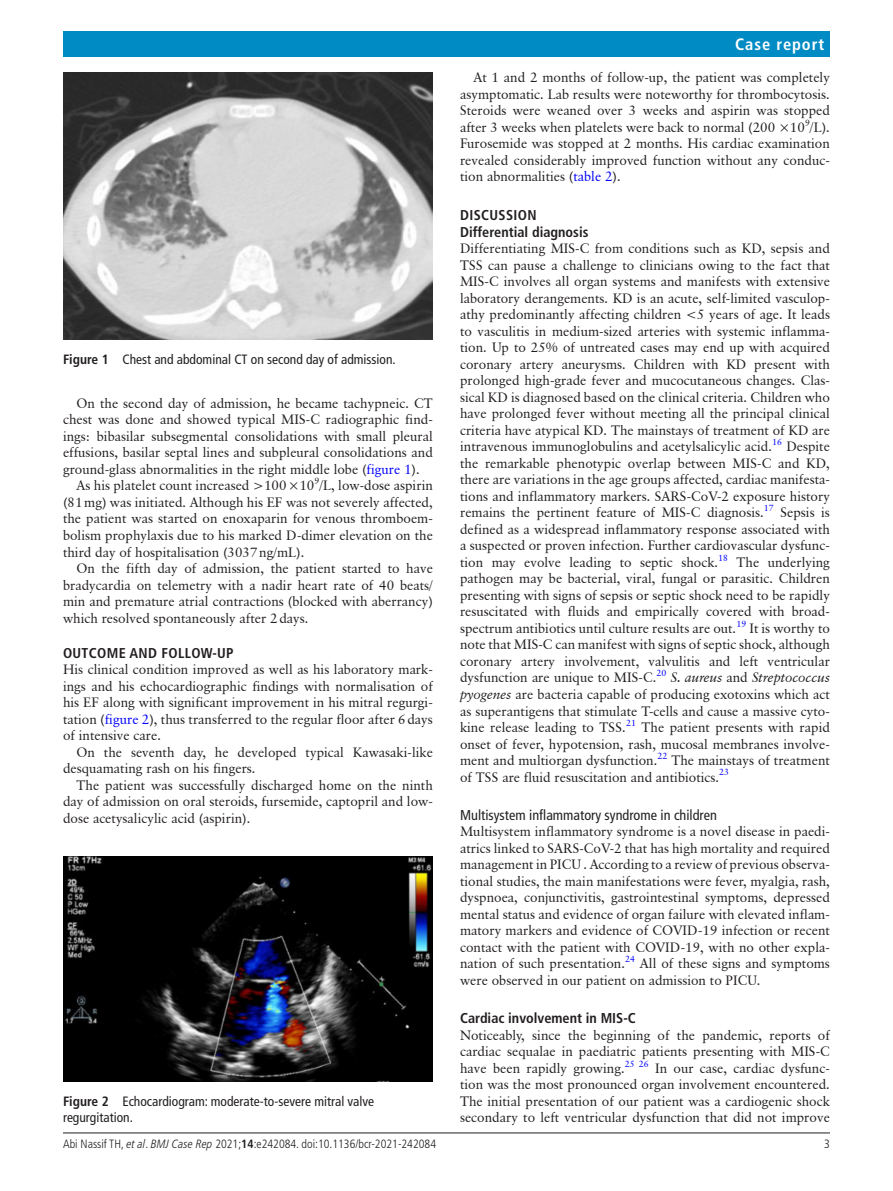
<style>
.page{position:relative;width:893px;height:1191px;background:#fff}
.page>*{position:absolute;margin:0;border:0;box-sizing:border-box;transform-origin:0 0}
.t1{font:700 condensed 16.5px "Frutiger LT Pro";letter-spacing:.055em;color:#fff}
.t2{font:700 condensed 14.25px/17.2px "Frutiger LT Pro";color:#231f20}
.t3{font:condensed 14.25px "Frutiger LT Pro";color:#231f20}
.t4{font:700 condensed 14.25px "Frutiger LT Pro";letter-spacing:.025em;color:#231f20}
.t5{font:13.5px/16.5px "Classical Garamond BT";color:#231f20;text-align:justify}
.t6{font:condensed 13.5px/16.5px "Frutiger LT Pro";color:#231f20}
.t7{font:300 condensed 12px "Frutiger LT Pro";color:#231f20}
.s1{font-weight:700}
.s2{color:#00f}
.s3{font-style:italic}
</style>
<div class="page">
<hr style="left:63px;top:1132px;width:767px;height:1px;background:#231f20">
<div style="left:63px;top:31px;width:767px;height:25px;background:#008bc5"></div>
<img style="left:63px;top:72px;width:370px;height:267px">
<img style="left:63px;top:857px;width:370px;height:224px">
<p class="t6" style="left:63px;top:351px;width:334px"><span class="s1">Figure 1</span> Chest and abdominal CT on second day of admission.</p>
<p class="t5" style="left:76px;top:395px;width:358px">On the second day of admission, he became tachypneic. CT</p>
<p class="t5" style="left:63px;top:411px;width:371px">chest was done and showed typical MIS-C radiographic find-</p>
<p class="t5" style="left:63px;top:428px;width:371px">ings: bibasilar subsegmental consolidations with small pleural</p>
<p class="t5" style="left:63px;top:444px;width:371px">effusions, basilar septal lines and subpleural consolidations and</p>
<p class="t5" style="left:63px;top:461px;width:358px">ground-glass abnormalities in the right middle lobe (<span class="s2">figure 1</span>).</p>
<p class="t5" style="left:77px;top:477px;width:358px">As his platelet count increased &gt;100×10<sup>9</sup>/L, low-dose aspirin</p>
<p class="t5" style="left:63px;top:494px;width:371px">(81mg) was initiated. Although his EF was not severely affected,</p>
<p class="t5" style="left:63px;top:510px;width:371px">the patient was started on enoxaparin for venous thromboem-</p>
<p class="t5" style="left:63px;top:527px;width:371px">bolism prophylaxis due to his marked D-dimer elevation on the</p>
<p class="t5" style="left:63px;top:543px;width:243px">third day of hospitalisation (3037ng/mL).</p>
<p class="t5" style="left:77px;top:560px;width:358px">On the fifth day of admission, the patient started to have</p>
<p class="t5" style="left:63px;top:576px;width:371px">bradycardia on telemetry with a nadir heart rate of 40 beats/</p>
<p class="t5" style="left:63px;top:593px;width:371px">min and premature atrial contractions (blocked with aberrancy)</p>
<p class="t5" style="left:63px;top:609px;width:247px">which resolved spontaneously after 2days.</p>
<p class="t4" style="left:63px;top:644px;width:172px">OUTCOME AND FOLLOW-UP</p>
<p class="t5" style="left:63px;top:661px;width:371px">His clinical condition improved as well as his laboratory mark&shy;ings and his echocardiographic findings with normalisation of his EF along with significant improvement in his mitral regurgi&shy;tation (<span class="s2">figure 2</span>), thus transferred to the regular floor after 6days of intensive care.</p>
<p class="t5" style="left:63px;top:743px;width:371px;text-indent:14px">On the seventh day, he developed typical Kawasaki-like desquamating rash on his fingers.</p>
<p class="t5" style="left:63px;top:776px;width:371px;text-indent:14px">The patient was successfully discharged home on the ninth day of admission on oral steroids, fursemide, captopril and low&shy;dose acetysalicylic acid (aspirin).</p>
<p class="t6" style="left:63px;top:1092px;width:313px"><span class="s1">Figure 2</span> Echocardiogram: moderate-to-severe mitral valve regurgitation.</p>
<p class="t1" style="left:735px;top:34px;width:91px">Case report</p>
<p class="t5" style="left:460px;top:69px;width:371px;text-indent:14px">At 1 and 2 months of follow-up, the patient was completely asymptomatic. Lab results were noteworthy for thrombocytosis.<br>Steroids were weaned over 3 weeks and aspirin was stopped after 3 weeks when platelets were back to normal (200 ×10<sup>9</sup>/L).<br>Furosemide was stopped at 2 months. His cardiac examination revealed considerably improved function without any conduc&shy;tion abnormalities (<span class="s2">table 2</span>).</p>
<p class="t2" style="left:460px;top:206px;width:130px">DISCUSSION<br>Differential diagnosis</p>
<p class="t5" style="left:460px;top:240px;width:371px">Differentiating MIS-C from conditions such as KD, sepsis and TSS can pause a challenge to clinicians owing to the fact that MIS-C involves all organ systems and manifests with extensive laboratory derangements. KD is an acute, self-limited vasculop&shy;athy predominantly affecting children &lt;5 years of age. It leads to vasculitis in medium-sized arteries with systemic inflamma&shy;tion. Up to 25% of untreated cases may end up with acquired coronary artery aneurysms. Children with KD present with prolonged high-grade fever and mucocutaneous changes. Clas&shy;sical KD is diagnosed based on the clinical criteria. Children who have prolonged fever without meeting all the principal clinical criteria have atypical KD. The mainstays of treatment of KD are intravenous immunoglobulins and acetylsalicylic acid.<sup>16</sup> Despite the remarkable phenotypic overlap between MIS-C and KD, there are variations in the age groups affected, cardiac manifesta&shy;tions and inflammatory markers. SARS-CoV-2 exposure history remains the pertinent feature of MIS-C diagnosis.<sup>17</sup></p>
<p class="t5" style="left:460px;top:504px;width:371px;text-indent:320px">Sepsis is defined as a widespread inflammatory response associated with a suspected or proven infection. Further cardiovascular dysfunc&shy;tion may evolve leading to septic shock.<sup>18</sup></p>
<p class="t5" style="left:460px;top:554px;width:371px;text-indent:277px">The underlying pathogen may be bacterial, viral, fungal or parasitic. Children presenting with signs of sepsis or septic shock need to be rapidly resuscitated with fluids and empirically covered with broad&shy;spectrum antibiotics until culture results are out.<sup>19</sup> It is worthy to note that MIS-C can manifest with signs of septic shock, although coronary artery involvement, valvulitis and left ventricular dysfunction are unique to MIS-C.<sup>20</sup> <span class="s3">S. aureus</span> and <span class="s3">Streptococcus pyogenes</span> are bacteria capable of producing exotoxins which act as superantigens that stimulate T-cells and cause a massive cyto&shy;kine release leading to TSS.<sup>21</sup> The patient presents with rapid onset of fever, hypotension, rash, mucosal membranes involve&shy;ment and multiorgan dysfunction.<sup>22</sup> The mainstays of treatment of TSS are fluid resuscitation and antibiotics.<sup>23</sup></p>
<p class="t3" style="left:460px;top:806px;width:258px">Multisystem inflammatory syndrome in children</p>
<p class="t5" style="left:460px;top:823px;width:371px">Multisystem inflammatory syndrome is a novel disease in paedi&shy;atrics linked to SARS-CoV-2 that has high mortality and required management in PICU . According to a review of previous observa&shy;tional studies, the main manifestations were fever, myalgia, rash, dyspnoea, conjunctivitis, gastrointestinal symptoms, depressed mental status and evidence of organ failure with elevated inflam&shy;matory markers and evidence of COVID-19 infection or recent contact with the patient with COVID-19, with no other expla&shy;nation of such presentation.<sup>24</sup> All of these signs and symptoms were observed in our patient on admission to PICU.</p>
<p class="t2" style="left:460px;top:1009px;width:177px">Cardiac involvement in MIS-C</p>
<p class="t5" style="left:460px;top:1026px;width:371px">Noticeably, since the beginning of the pandemic, reports of cardiac sequalae in paediatric patients presenting with MIS-C have been rapidly growing.<sup>25</sup> <sup>26</sup></p>
<p class="t5" style="left:460px;top:1059px;width:371px;text-indent:195px">In our case, cardiac dysfunc&shy;tion was the most pronounced organ involvement encountered.<br>The initial presentation of our patient was a cardiogenic shock secondary to left ventricular dysfunction that did not improve</p>
<p class="t7" style="left:63px;top:1136px;width:375px">Abi Nassif TH, <span class="s3">et al</span>. <span class="s3">BMJ Case Rep</span> 2021;<span class="s1">14</span>:e242084. doi:10.1136/bcr-2021-242084</p>
<p class="t7" style="left:824px;top:1136px;width:7px">3</p>
</div>
